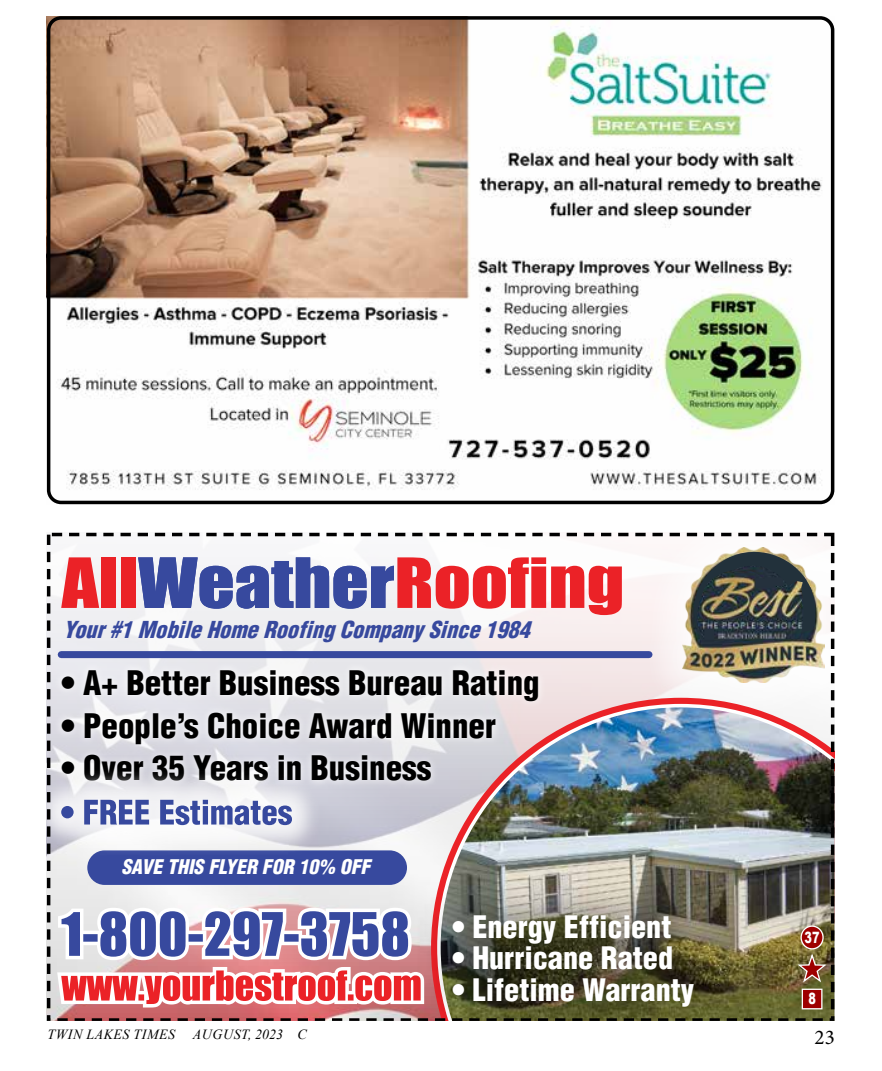
<style>
.page{position:relative;width:882px;height:1071px;background:#fff}
.page>*{position:absolute;margin:0;border:0;box-sizing:border-box;transform-origin:0 0}
.t1{font:900 condensed 33.07px "Helvetica";color:#000}
.t2{font:900 condensed 30.28px "Helvetica";color:#fff}
.t3{font:italic 900 condensed 22.75px "Helvetica";color:#37499e}
.t4{font:21px "Minion Pro";color:#000}
.t5{font:italic 900 condensed 19.78px "Helvetica";color:#fff}
.t6{font:900 15.58px "Arial";color:#fff;scale:.72 1}
.t7{font:italic 14px "Times New Roman";letter-spacing:.035em;color:#000}
</style>
<div class="page">
<img style="left:47px;top:533px;width:787px;height:488px">
<svg style="left:47px;top:16px;width:787px;height:488px;fill:#f6f7f6"></svg>
<p class="t3" style="left:63px;top:616px;width:476px">Your#1MobileHomeRoofingCompanySince1984</p>
<p class="t1" style="left:61px;top:662px;width:480px">• A+ Better Business Bureau Rating</p>
<p class="t1" style="left:61px;top:705px;width:436px">• People’s Choice Award Winner</p>
<p class="t1" style="left:61px;top:748px;width:372px">• Over 35 Years in Business</p>
<p class="t5" style="left:121px;top:855px;width:255px">SAVE THIS FLYER FOR 10% OFF</p>
<p class="t2" style="left:452px;top:908px;width:221px">• Energy Efficient</p>
<p class="t2" style="left:452px;top:939px;width:223px">• Hurricane Rated</p>
<p class="t2" style="left:452px;top:971px;width:244px">• Lifetime Warranty</p>
<p class="t6" style="left:805px;top:926px;width:22px">37</p>
<p class="t6" style="left:808px;top:987px;width:12px">8</p>
<p class="t7" style="left:47px;top:1024px;width:129px">TWIN LAKES TIMES</p>
<p class="t7" style="left:193px;top:1024px;width:115px">AUGUST, 2023 C</p>
<p class="t4" style="left:815px;top:1023px;width:22px">23</p>
</div>
